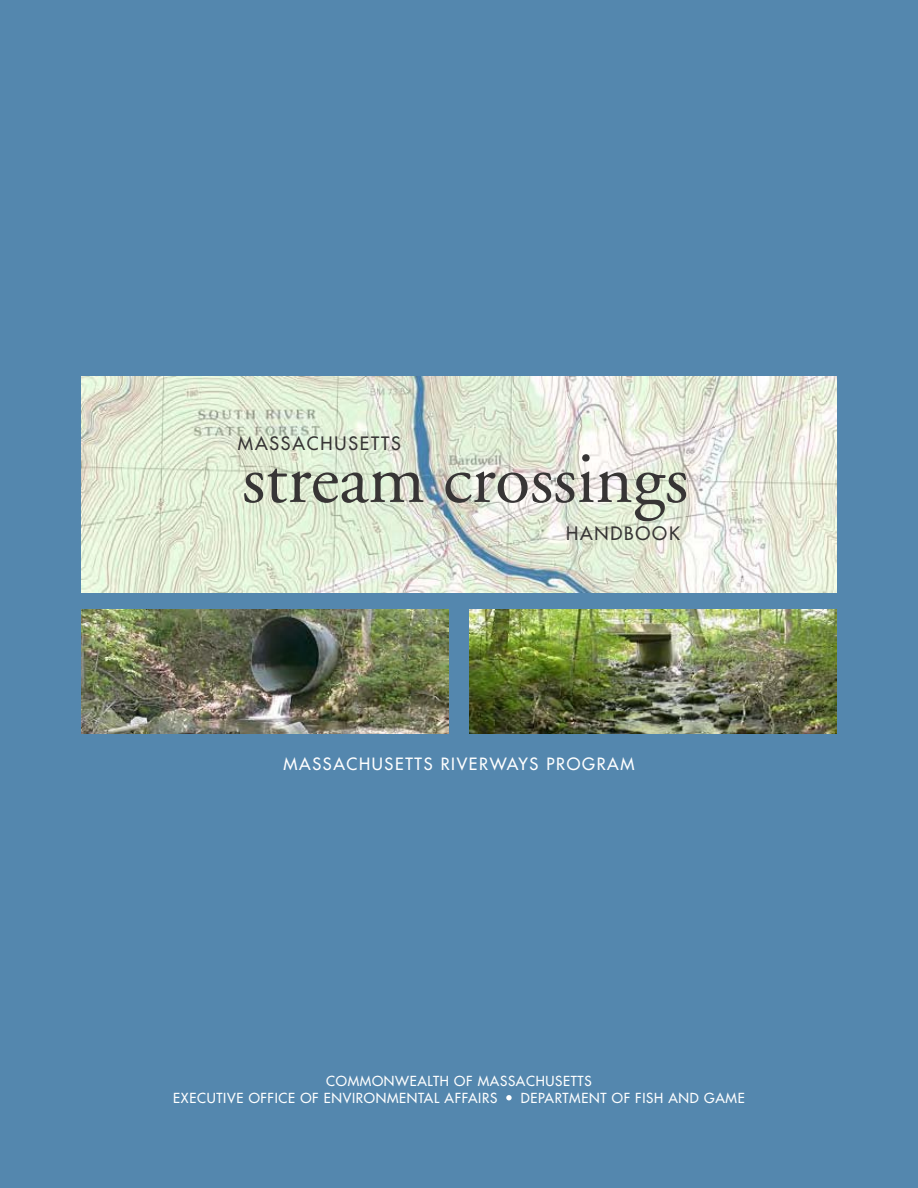
<style>
.page{position:relative;width:918px;height:1188px;background:#5487ae}
.page>*{position:absolute;margin:0;border:0;box-sizing:border-box;transform-origin:0 0}
.t1{font:72px "Adobe Garamond";color:#373535}
.t2{font:18px "Futura";letter-spacing:.1em;color:#373535}
.t3{font:16.5px "Futura";letter-spacing:.1em;color:#fff}
.t4{font:13.5px/16.2px "Futura";letter-spacing:.05em;color:#fff}
</style>
<div class="page">
<img style="left:81px;top:377px;width:756px;height:216px">
<img style="left:81px;top:610px;width:367px;height:124px">
<img style="left:470px;top:610px;width:367px;height:124px">
<svg style="left:506px;top:1095px;width:6px;height:5px"></svg>
<h2 class="t2" style="left:238px;top:432px;width:164px">MASSACHUSETTS</h2>
<h1 class="t1" style="left:242px;top:441px;width:448px">stream crossings</h1>
<h2 class="t2" style="left:566px;top:522px;width:115px">HANDBOOK</h2>
<p class="t3" style="left:283px;top:754px;width:353px">MASSACHUSETTS RIVERWAYS PROGRAM</p>
<p class="t4" style="left:173px;top:1073px;width:420px;text-indent:153px">COMMONWEALTH OF MASSACHUSETTS<br>EXECUTIVE OFFICE OF ENVIRONMENTAL AFFAIRS</p>
<p class="t4" style="left:521px;top:1090px;width:225px">DEPARTMENT OF FISH AND GAME</p>
</div>
